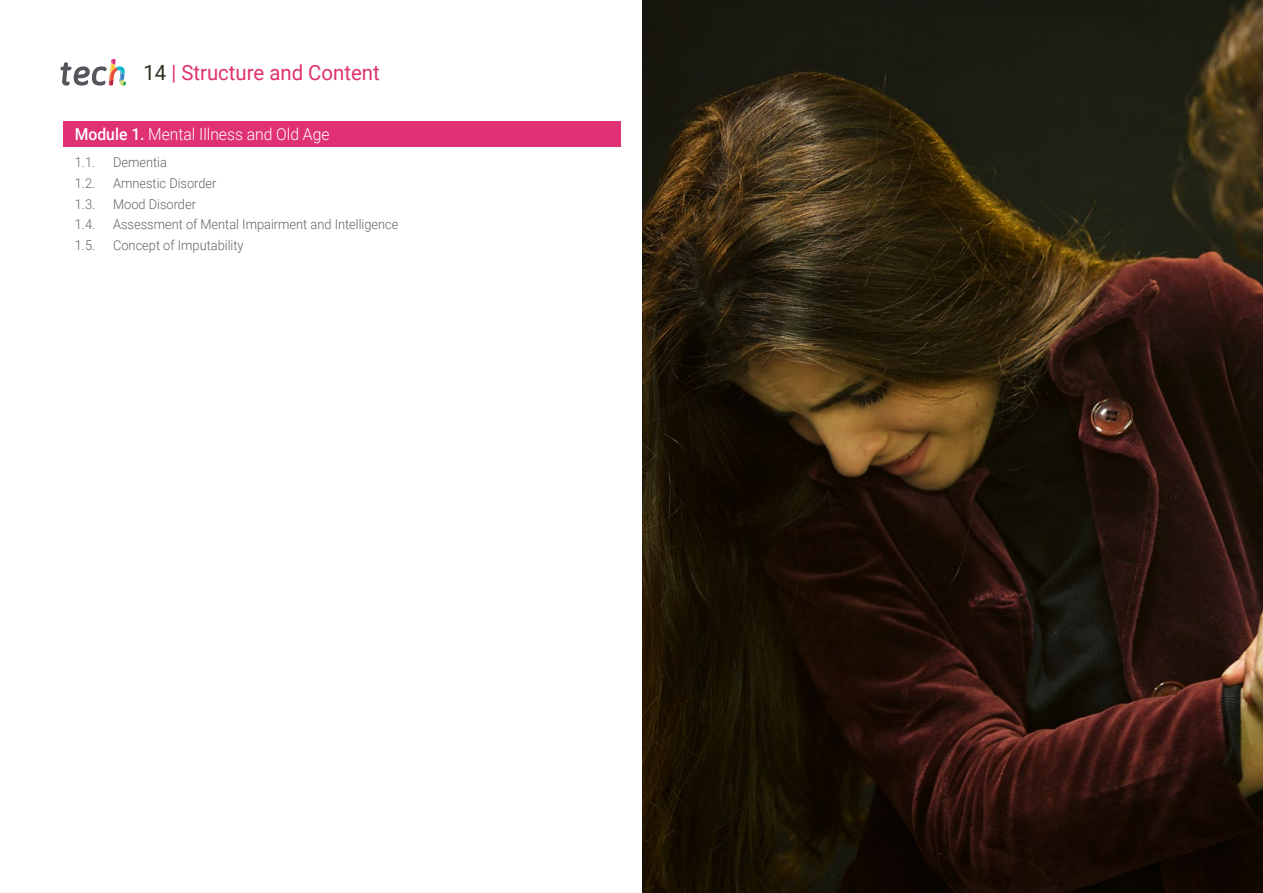
<style>
.page{position:relative;width:1263px;height:893px;background:#fff}
.page>*{position:absolute;margin:0;border:0;box-sizing:border-box;transform-origin:0 0}
.t1{font:21px "Roboto";color:#df316f}
.t2{font:300 16.5px "Roboto";color:#fff;scale:.95 1}
.t3{font:300 13.5px "Roboto";color:#61646a;scale:.95 1}
.s1{color:#312e20}
.s2{font-weight:500}
</style>
<div class="page">
<div style="left:64px;top:121px;width:557px;height:25px;background:#df3174"></div>
<img style="left:642px;top:0;width:621px;height:893px">
<svg style="left:61px;top:59px;width:65px;height:27px"></svg>
<h1 class="t1" style="left:144px;top:57px;width:238px"><span class="s1">14</span> | Structure and Content</h1>
<p class="t2" style="left:75px;top:123px;width:270px"><span class="s2">Module 1.</span> Mental Illness and Old Age</p>
<p class="t3" style="left:75px;top:153px;width:23px">1.1.</p>
<p class="t3" style="left:113px;top:153px;width:58px">Dementia</p>
<p class="t3" style="left:75px;top:174px;width:23px">1.2.</p>
<p class="t3" style="left:113px;top:174px;width:110px">Amnestic Disorder</p>
<p class="t3" style="left:75px;top:194px;width:23px">1.3.</p>
<p class="t3" style="left:113px;top:194px;width:89px">Mood Disorder</p>
<p class="t3" style="left:75px;top:215px;width:23px">1.4.</p>
<p class="t3" style="left:113px;top:215px;width:302px">Assessment of Mental Impairment and Intelligence</p>
<p class="t3" style="left:75px;top:236px;width:23px">1.5.</p>
<p class="t3" style="left:113px;top:236px;width:139px">Concept of Imputability</p>
</div>
